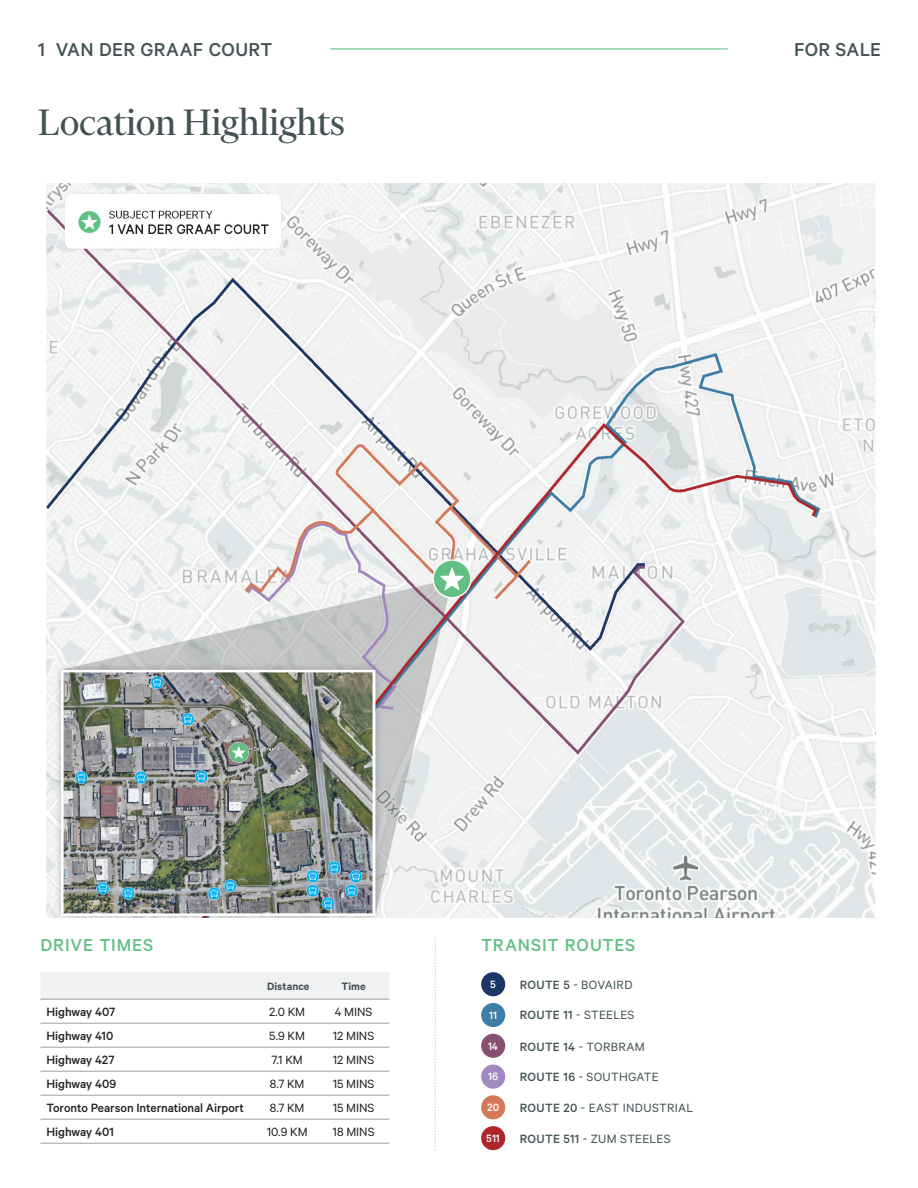
<style>
.page{position:relative;width:918px;height:1188px;background:#fff}
.page>*{position:absolute;margin:0;border:0;box-sizing:border-box;transform-origin:0 0}
.Heading_Large{font:42px "Financier Display";color:#435254}
.t1{font:500 21px "Calibre";letter-spacing:.015em;color:#435254}
.t2{font:500 19.5px "Calibre";letter-spacing:.04em;color:#62c084}
.t3{font:13.5px "Calibre";letter-spacing:.02em;color:#435254}
.t4{font:500 13.5px "Calibre";letter-spacing:-.01em;color:#231f20}
.t5{font:13.5px "Calibre";letter-spacing:-.005em;color:#231f20}
.t6{font:500 12px "Calibre";color:#fff}
.t7{font:600 12px "Calibre";color:#435254}
.s1{font-weight:500}
</style>
<div class="page">
<hr style="left:330px;top:48px;width:398px;height:1px;background:#62c084">
<div style="left:481px;top:972px;width:24px;height:24px;background:#1c3665;border-radius:50%"></div>
<div style="left:481px;top:1003px;width:24px;height:24px;background:#3e7da6;border-radius:50%"></div>
<div style="left:481px;top:1034px;width:24px;height:24px;background:#885074;border-radius:50%"></div>
<div style="left:481px;top:1065px;width:24px;height:24px;background:#a388bf;border-radius:50%"></div>
<div style="left:481px;top:1095px;width:24px;height:24px;background:#d3795a;border-radius:50%"></div>
<div style="left:481px;top:1126px;width:24px;height:24px;background:#ad2629;border-radius:50%"></div>
<div style="left:41px;top:972px;width:348px;height:27px;background:#eff1f2"></div>
<hr style="left:41px;top:999px;width:216px;height:1px;background:#a1a0a2">
<hr style="left:257px;top:999px;width:61px;height:1px;background:#a1a0a2">
<hr style="left:318px;top:999px;width:71px;height:1px;background:#a1a0a2">
<hr style="left:41px;top:1023px;width:216px;height:1px;background:#a1a0a2">
<hr style="left:257px;top:1023px;width:61px;height:1px;background:#a1a0a2">
<hr style="left:318px;top:1023px;width:71px;height:1px;background:#a1a0a2">
<hr style="left:41px;top:1047px;width:216px;height:1px;background:#a1a0a2">
<hr style="left:257px;top:1047px;width:61px;height:1px;background:#a1a0a2">
<hr style="left:318px;top:1047px;width:71px;height:1px;background:#a1a0a2">
<hr style="left:41px;top:1071px;width:216px;height:1px;background:#a1a0a2">
<hr style="left:257px;top:1071px;width:61px;height:1px;background:#a1a0a2">
<hr style="left:318px;top:1071px;width:71px;height:1px;background:#a1a0a2">
<hr style="left:41px;top:1095px;width:216px;height:1px;background:#a1a0a2">
<hr style="left:257px;top:1095px;width:61px;height:1px;background:#a1a0a2">
<hr style="left:318px;top:1095px;width:71px;height:1px;background:#a1a0a2">
<hr style="left:41px;top:1119px;width:216px;height:1px;background:#a1a0a2">
<hr style="left:257px;top:1119px;width:61px;height:1px;background:#a1a0a2">
<hr style="left:318px;top:1119px;width:71px;height:1px;background:#a1a0a2">
<hr style="left:41px;top:1143px;width:216px;height:1px;background:#a1a0a2">
<hr style="left:257px;top:1143px;width:61px;height:1px;background:#a1a0a2">
<hr style="left:318px;top:1143px;width:71px;height:1px;background:#a1a0a2">
<svg style="left:435px;top:938px;width:1px;height:212px"></svg>
<img style="left:46px;top:184px;width:830px;height:734px">
<p class="t1" style="left:38px;top:38px;width:236px">1 VAN DER GRAAF COURT</p>
<p class="t1" style="left:794px;top:38px;width:88px">FOR SALE</p>
<p class="Heading_Large" style="left:38px;top:101px;width:308px">Location Highlights</p>
<p class="t2" style="left:41px;top:933px;width:114px">DRIVE TIMES</p>
<p class="t7" style="left:267px;top:979px;width:44px">Distance</p>
<p class="t7" style="left:341px;top:979px;width:26px">Time</p>
<p class="t4" style="left:47px;top:1004px;width:70px">Highway 407</p>
<p class="t5" style="left:269px;top:1004px;width:37px">2.0 KM</p>
<p class="t5" style="left:335px;top:1004px;width:39px">4 MINS</p>
<p class="t4" style="left:47px;top:1028px;width:68px">Highway 410</p>
<p class="t5" style="left:269px;top:1028px;width:37px">5.9 KM</p>
<p class="t5" style="left:333px;top:1028px;width:43px">12 MINS</p>
<p class="t4" style="left:47px;top:1052px;width:69px">Highway 427</p>
<p class="t5" style="left:271px;top:1052px;width:33px">7.1 KM</p>
<p class="t5" style="left:333px;top:1052px;width:43px">12 MINS</p>
<p class="t4" style="left:47px;top:1076px;width:71px">Highway 409</p>
<p class="t5" style="left:270px;top:1076px;width:36px">8.7 KM</p>
<p class="t5" style="left:333px;top:1076px;width:43px">15 MINS</p>
<p class="t4" style="left:47px;top:1100px;width:199px">Toronto Pearson International Airport</p>
<p class="t5" style="left:270px;top:1100px;width:36px">8.7 KM</p>
<p class="t5" style="left:333px;top:1100px;width:43px">15 MINS</p>
<p class="t4" style="left:47px;top:1124px;width:69px">Highway 401</p>
<p class="t5" style="left:267px;top:1124px;width:42px">10.9 KM</p>
<p class="t5" style="left:333px;top:1124px;width:43px">18 MINS</p>
<p class="t2" style="left:481px;top:933px;width:156px">TRANSIT ROUTES</p>
<p class="t3" style="left:520px;top:977px;width:114px"><span class="s1">ROUTE 5</span> - BOVAIRD</p>
<p class="t3" style="left:520px;top:1007px;width:116px"><span class="s1">ROUTE 11</span> - STEELES</p>
<p class="t3" style="left:520px;top:1039px;width:127px"><span class="s1">ROUTE 14</span> - TORBRAM</p>
<p class="t3" style="left:520px;top:1069px;width:140px"><span class="s1">ROUTE 16</span> - SOUTHGATE</p>
<p class="t3" style="left:520px;top:1100px;width:175px"><span class="s1">ROUTE 20</span> - EAST INDUSTRIAL</p>
<p class="t3" style="left:520px;top:1130px;width:152px"><span class="s1">ROUTE 511</span> - ZUM STEELES</p>
<p class="t6" style="left:490px;top:977px;width:7px">5</p>
<p class="t6" style="left:489px;top:1008px;width:9px">11</p>
<p class="t6" style="left:488px;top:1039px;width:12px">14</p>
<p class="t6" style="left:488px;top:1070px;width:12px">16</p>
<p class="t6" style="left:487px;top:1101px;width:14px">20</p>
<p class="t6" style="left:486px;top:1131px;width:15px">511</p>
</div>
